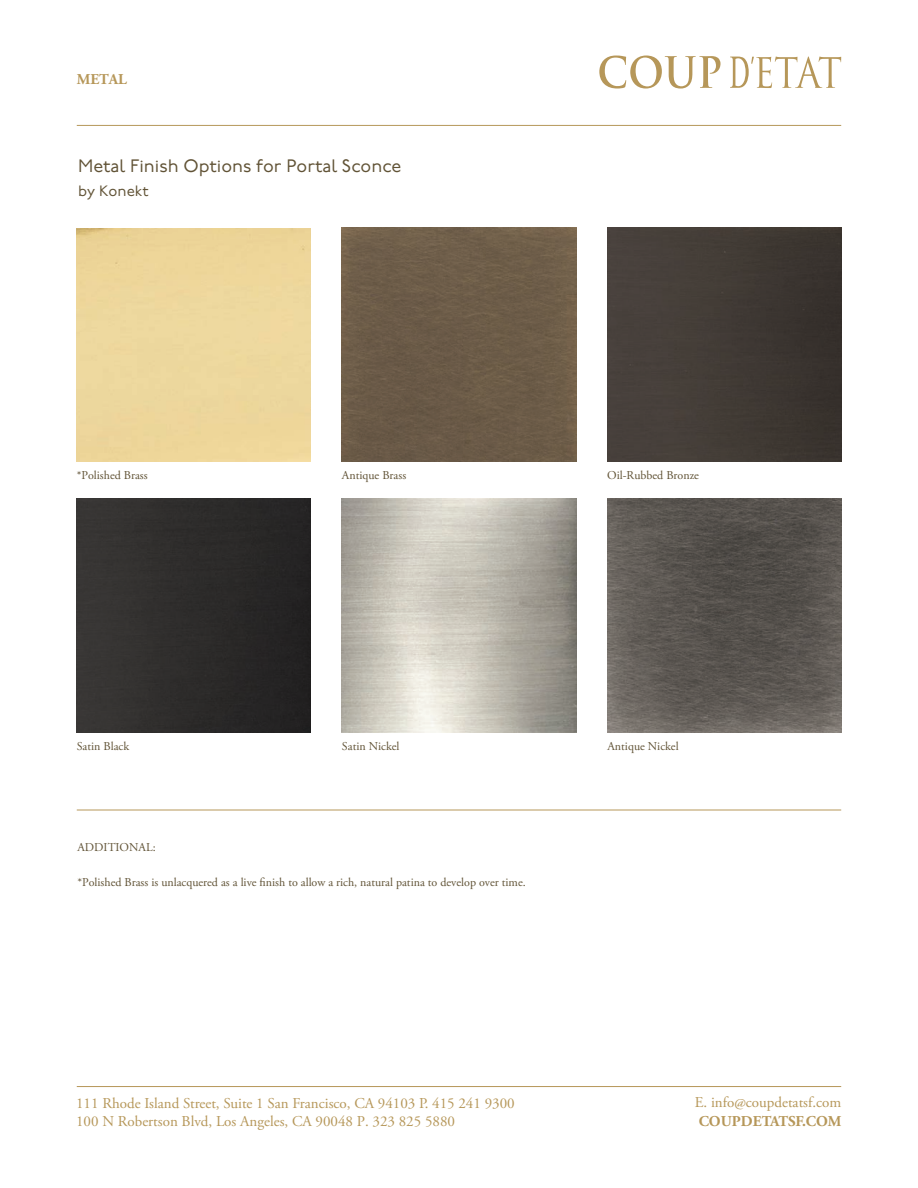
<style>
.page{position:relative;width:918px;height:1188px;background:#fff}
.page>*{position:absolute;margin:0;border:0;box-sizing:border-box;transform-origin:0 0}
.t1{font:18px "P22 Underground";color:#615336}
.t2{font:15px/18px "Adobe Garamond Pro";color:#b69759}
.t3{font:700 15px "Adobe Garamond Pro";color:#b69759}
.t4{font:15px "P22 Underground";color:#615336}
.t5{font:12px "Adobe Garamond Pro";color:#615336}
</style>
<div class="page">
<svg style="left:599px;top:56px;width:122px;height:33px"></svg>
<svg style="left:730px;top:56px;width:111px;height:32px"></svg>
<hr style="left:77px;top:125px;width:764px;height:1px;background:#b69759">
<hr style="left:77px;top:1086px;width:764px;height:1px;background:#b69759">
<img style="left:342px;top:498px;width:234px;height:234px">
<div style="left:77px;top:228px;width:234px;height:234px;background:#eed79c"></div>
<img style="left:342px;top:228px;width:234px;height:234px">
<img style="left:607px;top:228px;width:234px;height:234px">
<img style="left:77px;top:498px;width:234px;height:234px">
<img style="left:607px;top:498px;width:234px;height:234px">
<hr style="left:77px;top:810px;width:764px;height:1px;background:#b69759">
<p class="t3" style="left:77px;top:71px;width:52px">METAL</p>
<h1 class="t1" style="left:78px;top:156px;width:325px">Metal Finish Options for Portal Sconce</h1>
<p class="t4" style="left:78px;top:183px;width:72px">by Konekt</p>
<p class="t5" style="left:77px;top:468px;width:72px">*Polished Brass</p>
<p class="t5" style="left:342px;top:468px;width:66px">Antique Brass</p>
<p class="t5" style="left:607px;top:468px;width:93px">Oil-Rubbed Bronze</p>
<p class="t5" style="left:77px;top:739px;width:54px">Satin Black</p>
<p class="t5" style="left:342px;top:739px;width:59px">Satin Nickel</p>
<p class="t5" style="left:77px;top:840px;width:80px">ADDITIONAL:</p>
<p class="t5" style="left:77px;top:875px;width:450px">*Polished Brass is unlacquered as a live finish to allow a rich, natural patina to develop over time.</p>
<p class="t5" style="left:607px;top:739px;width:73px">Antique Nickel</p>
<p class="t2" style="left:76px;top:1095px;width:440px">111 Rhode Island Street, Suite 1 San Francisco, CA 94103 P. 415 241 9300<br>100 N Robertson Blvd, Los Angeles, CA 90048 P. 323 825 5880</p>
<p class="t2" style="left:695px;top:1094px;width:148px">E. info@coupdetatsf.com</p>
<p class="t3" style="left:699px;top:1113px;width:144px">COUPDETATSF.COM</p>
</div>
